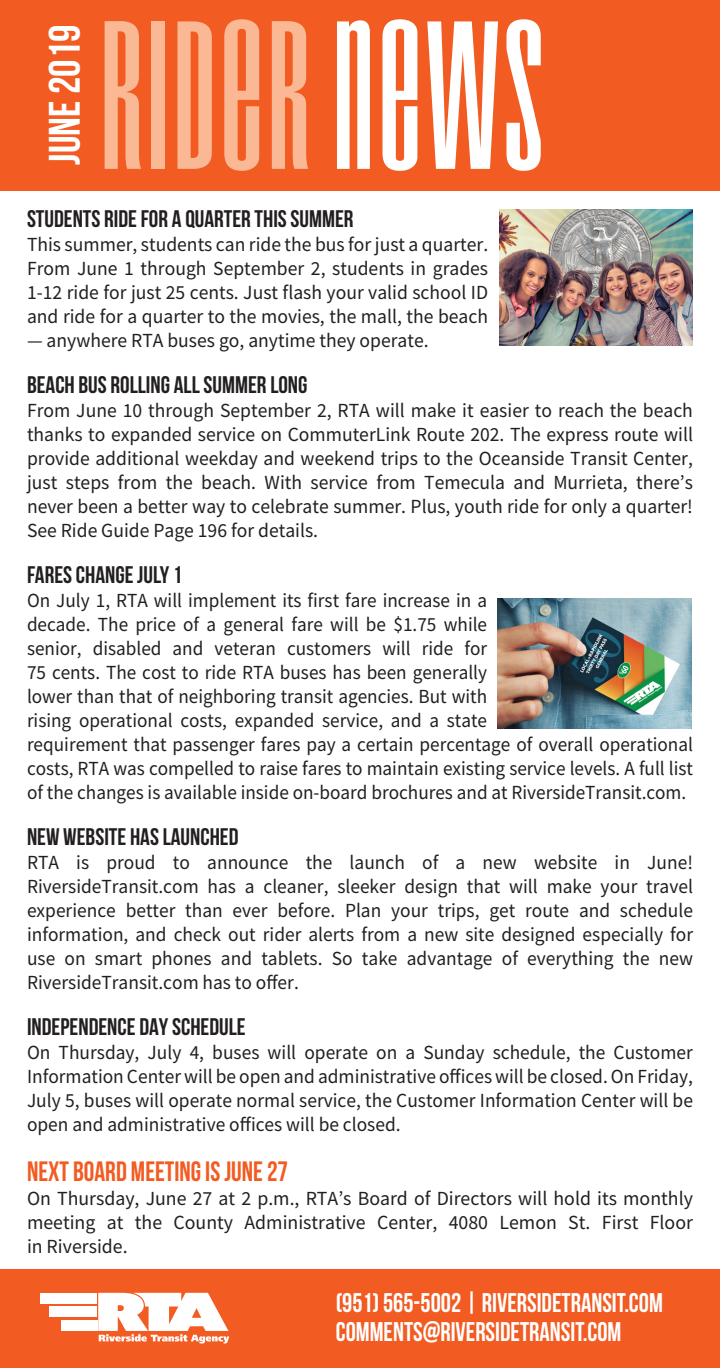
<style>
.page{position:relative;width:720px;height:1368px;background:#fff}
.page>*{position:absolute;margin:0;border:0;box-sizing:border-box;transform-origin:0 0}
.t1{font:180px "Droid";letter-spacing:.01em;color:#fab994}
.t2{font:700 44px "Bebas Neue";color:#fff}
.t3{font:700 28px "Bebas Neue";color:#f25b21;scale:.95 1}
.t4{font:700 27px "Bebas Neue";color:#fff;scale:.95 1}
.t5{font:700 24px "Bebas Neue";color:#231f20}
.t6{font:20px/24px "Source Sans Pro";color:#231f20;text-align:justify}
.t7{font:20px/24px "Source Sans Pro";color:#231f20;scale:.96 1}
.s1{color:#fff}
</style>
<div class="page">
<div style="left:0;top:1270px;width:720px;height:98px;background:#f25b21"></div>
<div style="left:0;top:0;width:720px;height:190px;background:#f25b21"></div>
<div style="left:49px;top:1307px;width:48px;height:10px;background:#fff"></div>
<div style="left:41px;top:1293px;width:56px;height:10px;background:#fff"></div>
<div style="left:61px;top:1320px;width:36px;height:11px;background:#fff"></div>
<svg style="left:98px;top:1293px;width:131px;height:51px"></svg>
<img style="left:500px;top:210px;width:193px;height:136px">
<img style="left:497px;top:599px;width:194px;height:129px">
<p class="t2" style="left:41px;top:165px;width:142px;rotate:-90deg">JUNE 2019</p>
<p class="t1" style="left:99px;top:-9px;width:448px">RIDER<span class="s1">NEWS</span></p>
<p class="t5" style="left:27px;top:205px;width:328px">STUDENTS RIDE FOR A QUARTER THIS SUMMER</p>
<p class="t6" style="left:27px;top:232px;width:463px">This summer, students can ride the bus for just a quarter.<br>From June 1 through September 2, students in grades 1-12 ride for just 25 cents. Just flash your valid school ID and ride for a quarter to the movies, the mall, the beach</p>
<p class="t6" style="left:27px;top:328px;width:403px">— anywhere RTA buses go, anytime they operate.</p>
<p class="t5" style="left:27px;top:371px;width:282px">BEACH BUS ROLLING ALL SUMMER LONG</p>
<p class="t6" style="left:27px;top:398px;width:668px">From June 10 through September 2, RTA will make it easier to reach the beach thanks to expanded service on CommuterLink Route 202. The express route will provide additional weekday and weekend trips to the Oceanside Transit Center, just steps from the beach. With service from Temecula and Murrieta, there’s never been a better way to celebrate summer. Plus, youth ride for only a quarter!<br>See Ride Guide Page 196 for details.</p>
<p class="t5" style="left:27px;top:561px;width:157px">FARES CHANGE JULY 1</p>
<p class="t7" style="left:27px;top:588px;width:695px">On July 1, RTA will implement its first fare increase in a<br>decade. The price of a general fare will be $1.75 while<br>senior, disabled and veteran customers will ride for<br>75 cents. The cost to ride RTA buses has been generally<br>lower than that of neighboring transit agencies. But with<br>rising operational costs, expanded service, and a state<br>requirement that passenger fares pay a certain percentage of overall operational costs, RTA was compelled to raise fares to maintain existing service levels. A full list of the changes is available inside on-board brochures and at RiversideTransit.com.</p>
<p class="t5" style="left:27px;top:823px;width:213px">NEW WEBSITE HAS LAUNCHED</p>
<p class="t6" style="left:27px;top:850px;width:668px">RTA is proud to announce the launch of a new website in June!<br>RiversideTransit.com has a cleaner, sleeker design that will make your travel experience better than ever before. Plan your trips, get route and schedule information, and check out rider alerts from a new site designed especially for use on smart phones and tablets. So take advantage of everything the new RiversideTransit.com has to offer.</p>
<p class="t5" style="left:27px;top:1013px;width:220px">INDEPENDENCE DAY SCHEDULE</p>
<p class="t6" style="left:27px;top:1040px;width:668px">On Thursday, July 4, buses will operate on a Sunday schedule, the Customer Information Center will be open and administrative offices will be closed. On Friday, July 5, buses will operate normal service, the Customer Information Center will be open and administrative offices will be closed.</p>
<p class="t3" style="left:27px;top:1156px;width:276px">NEXT BOARD MEETING IS JUNE 27</p>
<p class="t6" style="left:27px;top:1186px;width:667px">On Thursday, June 27 at 2 p.m., RTA’s Board of Directors will hold its monthly meeting at the County Administrative Center, 4080 Lemon St. First Floor in Riverside.</p>
<p class="t4" style="left:336px;top:1288px;width:346px">(951) 565-5002 | RIVERSIDETRANSIT.COM</p>
<p class="t4" style="left:336px;top:1317px;width:302px">COMMENTS@RIVERSIDETRANSIT.COM</p>
</div>
